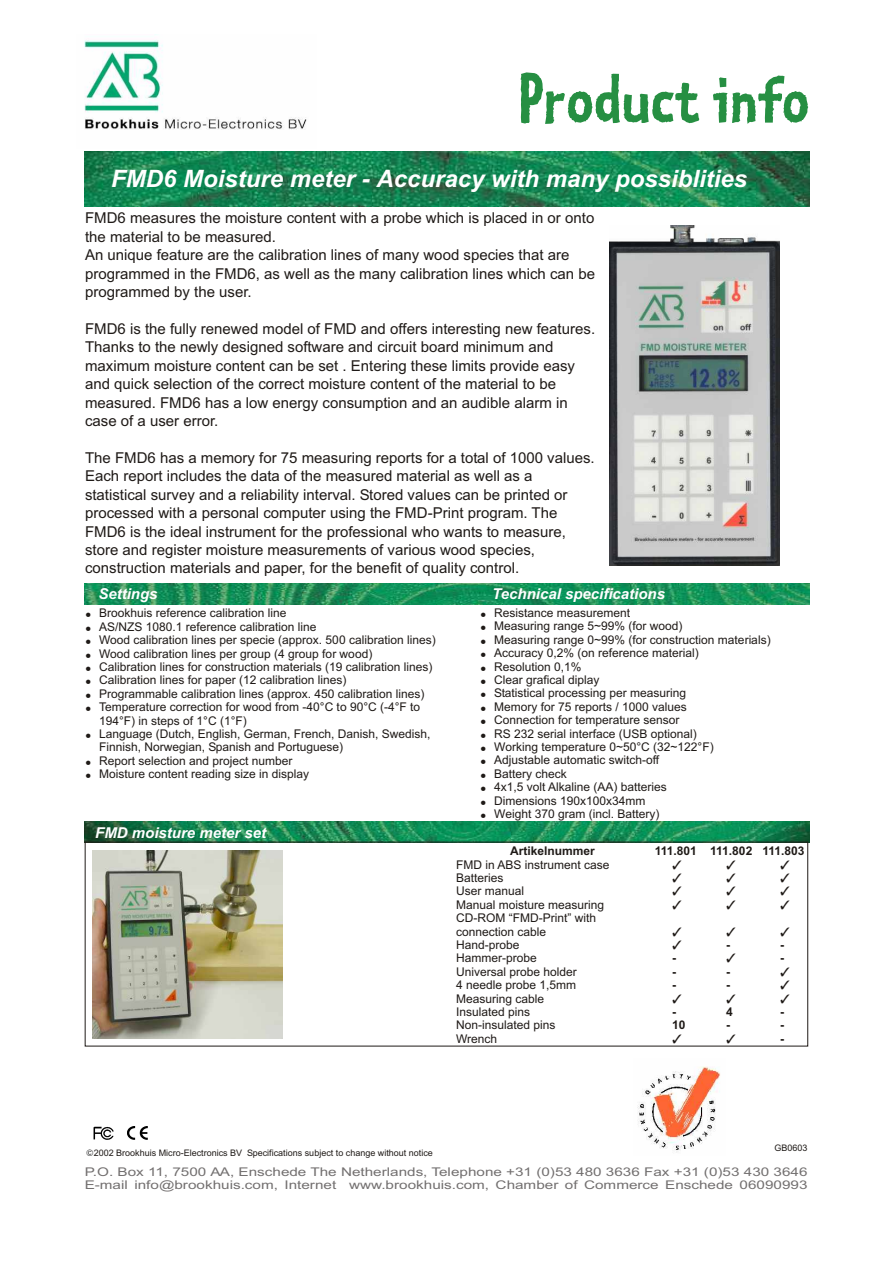
<style>
.page{position:relative;width:894px;height:1263px;background:#fff}
.page>*{position:absolute;margin:0;border:0;box-sizing:border-box;transform-origin:0 0}
.t1{font:72px "Kosmik";color:#268f42}
.t2{font:italic 700 24px "Arial";color:#fff}
.t3{font:15px/18.5px "Arial";color:#1f1a17}
.t4{font:italic 700 15px "Arial";color:#fff}
.t5{font:12px/13.4px "Arial";color:#1f1a17}
.t6{font:12px/13.4px "Arial";color:#737070;scale:1.27 1}
.t7{font:700 12px "Arial";color:#1f1a17}
.t8{font:700 12px "Arial";letter-spacing:-.025em;color:#1f1a17}
.t9{font:9px "Arial";color:#1f1a17}
.s1{font-family:"Avant Garde Bk BT";color:#000}
</style>
<div class="page">
<img style="left:85px;top:152px;width:724px;height:54px">
<img style="left:85px;top:822px;width:724px;height:21px">
<div style="left:85px;top:842px;width:723px;height:204px;border:1px solid #1f1a17"></div>
<img style="left:85px;top:583px;width:724px;height:21px">
<img style="left:84px;top:40px;width:223px;height:90px">
<img style="left:637px;top:1066px;width:83px;height:87px">
<img style="left:93px;top:1126px;width:21px;height:14px">
<img style="left:128px;top:1126px;width:19px;height:14px">
<img style="left:610px;top:225px;width:169px;height:340px">
<img style="left:92px;top:851px;width:191px;height:187px">
<h1 class="t1" style="left:518px;top:52px;width:292px">Product info</h1>
<h2 class="t2" style="left:111px;top:170px;width:638px">FMD6 Moisture meter - Accuracy with many possiblities</h2>
<p class="t3" style="left:85px;top:210px;width:512px">FMD6 measures the moisture content with a probe which is placed in or onto the material to be measured.<br>An unique feature are the calibration lines of many wood species that are programmed in the FMD6, as well as the many calibration lines which can be programmed by the user.</p>
<p class="t3" style="left:85px;top:321px;width:512px">FMD6 is the fully renewed model of FMD and offers interesting new features.</p>
<p class="t3" style="left:85px;top:358px;width:491px">maximum moisture content can be set . Entering these limits provide easy and quick selection of the correct moisture content of the material to be measured. FMD6 has a low energy consumption and an audible alarm in case of a user error.</p>
<p class="t3" style="left:85px;top:339px;width:470px">Thanks to the newly designed software and circuit board minimum and</p>
<p class="t3" style="left:85px;top:450px;width:511px">The FMD6 has a memory for 75 measuring reports for a total of 1000 values.<br>Each report includes the data of the measured material as well as a statistical survey and a reliability interval. Stored values can be printed or processed with a personal computer using the FMD-Print program. The</p>
<p class="t3" style="left:85px;top:523px;width:482px">FMD6 is the ideal instrument for the professional who wants to measure, store and register moisture measurements of various wood species, construction materials and paper, for the benefit of quality control.</p>
<p class="t5" style="left:99px;top:608px;width:338px">Brookhuis reference calibration line<br>AS/NZS 1080.1 reference calibration line<br>Wood calibration lines per specie (approx. 500 calibration lines)<br>Wood calibration lines per group (4 group for wood)<br>Calibration lines for construction materials (19 calibration lines)<br>Calibration lines for paper (12 calibration lines)<br>Programmable calibration lines (approx. 450 calibration lines)<br>Temperature correction for wood from -40°C to 90°C (-4°F to 194°F) in steps of 1°C (1°F)<br>Language (Dutch, English, German, French, Danish, Swedish, Finnish, Norwegian, Spanish and Portuguese)<br>Report selection and project number<br>Moisture content reading size in display</p>
<p class="t5" style="left:494px;top:607px;width:278px">Resistance measurement<br>Measuring range 5~99% (for wood)<br>Measuring range 0~99% (for construction materials)<br>Accuracy 0,2% (on reference material)<br>Resolution 0,1%<br>Clear grafical diplay<br>Statistical processing per measuring<br>Memory for 75 reports / 1000 values<br>Connection for temperature sensor<br>RS 232 serial interface (USB optional)<br>Working temperature 0~50°C (32~122°F)<br>Adjustable automatic switch-off<br>Battery check<br>4x1,5 volt Alkaline (AA) batteries<br>Dimensions 190x100x34mm<br>Weight 370 gram (incl. Battery)</p>
<p class="t4" style="left:98px;top:588px;width:61px">Settings</p>
<p class="t4" style="left:492px;top:588px;width:174px">Technical specifications</p>
<p class="t4" style="left:95px;top:827px;width:172px">FMD moisture meter set</p>
<p class="t7" style="left:510px;top:846px;width:86px">Artikelnummer</p>
<p class="t8" style="left:655px;top:846px;width:151px">111.801 111.802 111.803</p>
<p class="t5" style="left:456px;top:859px;width:155px">FMD in ABS instrument case</p>
<p class="t5" style="left:456px;top:872px;width:49px">Batteries</p>
<p class="t5" style="left:456px;top:886px;width:70px">User manual</p>
<p class="t5" style="left:456px;top:899px;width:150px">Manual moisture measuring</p>
<p class="t5" style="left:456px;top:912px;width:141px">CD-ROM “FMD-Print” with connection cable</p>
<p class="t5" style="left:456px;top:939px;width:65px">Hand-probe</p>
<p class="t7" style="left:726px;top:940px;width:5px">-</p>
<p class="t7" style="left:780px;top:940px;width:5px">-</p>
<p class="t5" style="left:456px;top:953px;width:82px">Hammer-probe</p>
<p class="t7" style="left:672px;top:954px;width:5px">-</p>
<p class="t7" style="left:780px;top:954px;width:5px">-</p>
<p class="t5" style="left:456px;top:966px;width:122px">Universal probe holder</p>
<p class="t7" style="left:672px;top:967px;width:5px">-</p>
<p class="t7" style="left:726px;top:967px;width:5px">-</p>
<p class="t5" style="left:456px;top:979px;width:122px">4 needle probe 1,5mm</p>
<p class="t7" style="left:672px;top:980px;width:5px">-</p>
<p class="t7" style="left:726px;top:980px;width:5px">-</p>
<p class="t5" style="left:456px;top:993px;width:90px">Measuring cable</p>
<p class="t5" style="left:456px;top:1006px;width:76px">Insulated pins</p>
<p class="t7" style="left:672px;top:1007px;width:5px">-</p>
<p class="t7" style="left:726px;top:1007px;width:8px">4</p>
<p class="t7" style="left:780px;top:1007px;width:5px">-</p>
<p class="t5" style="left:456px;top:1020px;width:101px">Non-insulated pins</p>
<p class="t7" style="left:672px;top:1021px;width:15px">10</p>
<p class="t7" style="left:726px;top:1021px;width:5px">-</p>
<p class="t7" style="left:780px;top:1021px;width:5px">-</p>
<p class="t7" style="left:780px;top:1034px;width:5px">-</p>
<p class="t5" style="left:456px;top:1033px;width:43px">Wrench</p>
<p class="t9" style="left:774px;top:1145px;width:35px">GB0603</p>
<p class="t6" style="left:85px;top:1166px;width:571px">P.O. Box 11, 7500 AA, Enschede The Netherlands, Telephone +31 (0)53 480 3636 Fax +31 (0)53 430 3646<br>E-mail info@brookhuis.com, Internet www.brookhuis.com, Chamber of Commerce Enschede 06090993</p>
<p class="t9" style="left:86px;top:1149px;width:348px"><span class="s1">©</span>2002 Brookhuis Micro-Electronics BV Specifications subject to change without notice</p>
</div>
